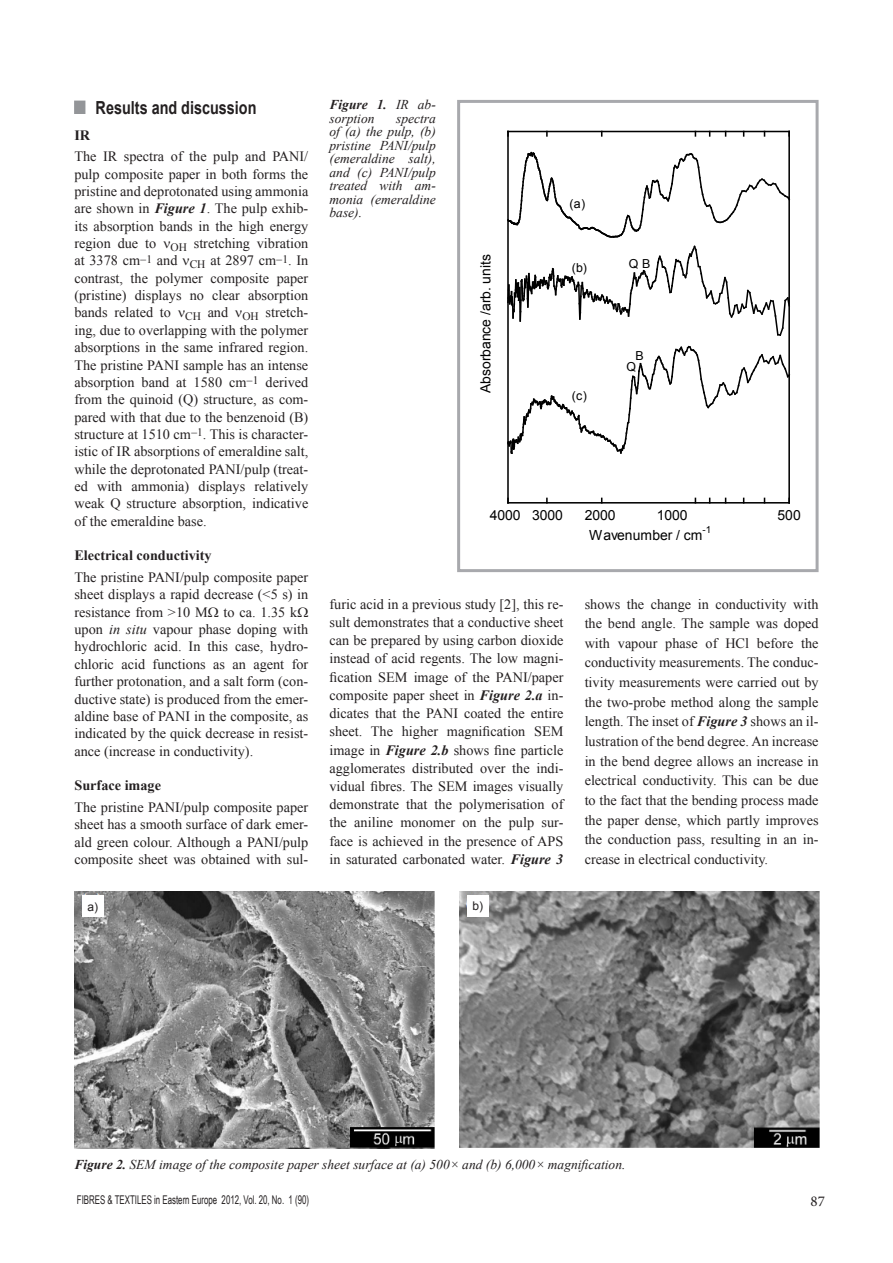
<style>
.page{position:relative;width:893px;height:1263px;background:#fff}
.page>*{position:absolute;margin:0;border:0;box-sizing:border-box;transform-origin:0 0}
.t1{font:700 18px "Arial";color:#231f20;scale:.8 1}
.t2{font:15px "Minion Pro";color:#231f20}
.t3{font:14.25px/17.4px "Times New Roman";color:#231f20;text-align:justify}
.t4{font:700 14.25px "Times New Roman";color:#231f20}
.t5{font:13.95px "Arial";letter-spacing:-.005em;color:#000}
.t6{font:italic 13.5px/13.5px "Times New Roman";color:#231f20}
.t7{font:12.45px "Arial";color:#000}
.t8{font:12px "Arial Narrow";color:#231f20;scale:.8 1}
.t9{font:12px "Arial";color:#231f20}
.t10{font:9.75px "Arial";color:#000}
.s1{color:#939598}
.s2{font-weight:700;font-style:italic}
.s3{font-style:italic}
.s4{font-weight:700}
</style>
<div class="page">
<div style="left:74px;top:101px;width:11px;height:13px;border:3px solid #939598"></div>
<hr style="left:508px;top:502px;width:281px;height:2px;background:#000">
<hr style="left:507px;top:131px;width:2px;height:372px;background:#000">
<hr style="left:508px;top:131px;width:281px;height:1px;background:#000">
<hr style="left:788px;top:131px;width:2px;height:372px;background:#000">
<svg style="left:507px;top:345px;width:284px;height:110px"></svg>
<svg style="left:507px;top:244px;width:282px;height:93px"></svg>
<svg style="left:507px;top:152px;width:284px;height:86px"></svg>
<div style="left:457px;top:100px;width:362px;height:472px;border:3px solid #a8a9ad"></div>
<img style="left:460px;top:891px;width:360px;height:257px">
<div style="left:467px;top:895px;width:22px;height:21px;background:#fff"></div>
<img style="left:74px;top:891px;width:361px;height:257px">
<div style="left:82px;top:896px;width:21px;height:21px;background:#fff"></div>
<p class="t1" style="left:74px;top:96px;width:229px"><span class="s1">■</span> Results and discussion</p>
<p class="t4" style="left:74px;top:125px;width:17px">IR</p>
<p class="t3" style="left:74px;top:148px;width:235px">The IR spectra of the pulp and PANI/ pulp composite paper in both forms the pristine and deprotonated using ammonia are shown in <span class="s2">Figure 1</span>. The pulp exhib&shy;its absorption bands in the high energy region due to <sub>OH</sub> stretching vibration at 3378 cm−<sup>1</sup> and <sub>CH</sub> at 2897 cm−<sup>1</sup>. In contrast, the polymer composite paper (pristine) displays no clear absorption bands related to <sub>CH</sub> and <sub>OH</sub> stretch&shy;ing, due to overlapping with the polymer absorptions in the same infrared region.<br>The pristine PANI sample has an intense absorption band at 1580 cm−<sup>1</sup> derived from the quinoid (Q) structure, as com&shy;pared with that due to the benzenoid (B) structure at 1510 cm−<sup>1</sup>. This is character&shy;istic of IR absorptions of emeraldine salt, while the deprotonated PANI/pulp (treat&shy;ed with ammonia) displays relatively weak Q structure absorption, indicative of the emeraldine base.</p>
<p class="t4" style="left:74px;top:546px;width:139px">Electrical conductivity</p>
<p class="t3" style="left:74px;top:568px;width:235px;text-align:left">The pristine PANI/pulp composite paper sheet displays a rapid decrease (&lt;5 s) in resistance from &gt;10 M to ca. 1.35 k upon <span class="s3">in situ</span> vapour phase doping with hydrochloric acid. In this case, hydro&shy;chloric acid functions as an agent for further protonation, and a salt form (con&shy;ductive state) is produced from the emer&shy;aldine base of PANI in the composite, as indicated by the quick decrease in resist&shy;ance (increase in conductivity).</p>
<p class="t4" style="left:74px;top:776px;width:88px">Surface image</p>
<p class="t3" style="left:74px;top:798px;width:235px">The pristine PANI/pulp composite paper sheet has a smooth surface of dark emer&shy;ald green colour. Although a PANI/pulp composite sheet was obtained with sul-</p>
<p class="t9" style="left:87px;top:899px;width:12px">a)</p>
<p class="t6" style="left:330px;top:98px;width:108px"><span class="s4">Figure 1.</span> IR ab&shy;sorption</p>
<p class="t6" style="left:330px;top:111px;width:108px;text-align:justify;text-indent:67px">spectra of (a) the pulp, (b) pristine PANI/pulp (emeraldine salt), and (c) PANI/pulp treated with am&shy;monia (emeraldine base).</p>
<p class="t5" style="left:476px;top:393px;width:140px;rotate:-90deg">Absorbance /arb. units</p>
<p class="t7" style="left:569px;top:196px;width:17px">(a)</p>
<p class="t7" style="left:572px;top:260px;width:17px">(b)</p>
<p class="t7" style="left:572px;top:387px;width:17px">(c)</p>
<p class="t7" style="left:629px;top:255px;width:23px">Q B</p>
<p class="t7" style="left:635px;top:347px;width:10px">B</p>
<p class="t7" style="left:627px;top:358px;width:11px">Q</p>
<p class="t5" style="left:490px;top:506px;width:75px">4000 3000</p>
<p class="t5" style="left:585px;top:506px;width:32px">2000</p>
<p class="t5" style="left:657px;top:505px;width:32px">1000</p>
<p class="t5" style="left:778px;top:505px;width:25px">500</p>
<p class="t5" style="left:589px;top:526px;width:115px">Wavenumber / cm</p>
<p class="t10" style="left:702px;top:523px;width:10px">-1</p>
<p class="t3" style="left:329px;top:594px;width:235px;line-height:18.3px">furic acid in a previous study [2], this re&shy;sult demonstrates that a conductive sheet can be prepared by using carbon dioxide instead of acid regents. The low magni&shy;fication SEM image of the PANI/paper composite paper sheet in <span class="s2">Figure 2.a</span> in&shy;dicates that the PANI coated the entire sheet. The higher magnification SEM image in <span class="s2">Figure 2.b</span> shows fine particle agglomerates distributed over the indi&shy;vidual fibres. The SEM images visually demonstrate that the polymerisation of the aniline monomer on the pulp sur&shy;face is achieved in the presence of APS in saturated carbonated water. <span class="s2">Figure 3</span></p>
<p class="t9" style="left:473px;top:898px;width:12px">b)</p>
<p class="t3" style="left:585px;top:594px;width:235px;line-height:19.6px">shows the change in conductivity with the bend angle. The sample was doped with vapour phase of HCl before the conductivity measurements. The conduc&shy;tivity measurements were carried out by the two-probe method along the sample length. The inset of <span class="s2">Figure 3</span> shows an il&shy;lustration of the bend degree. An increase in the bend degree allows an increase in electrical conductivity. This can be due to the fact that the bending process made the paper dense, which partly improves the conduction pass, resulting in an in&shy;crease in electrical conductivity.</p>
<p class="t6" style="left:74px;top:1158px;width:553px"><span class="s4">Figure 2.</span> SEM image of the composite paper sheet surface at (a) 500× and (b) 6,000× magnification.</p>
<p class="t8" style="left:77px;top:1191px;width:292px">FIBRES &amp; TEXTILES in Eastern Europe 2012, Vol. 20, No. 1 (90)</p>
<p class="t2" style="left:810px;top:1191px;width:16px">87</p>
</div>
